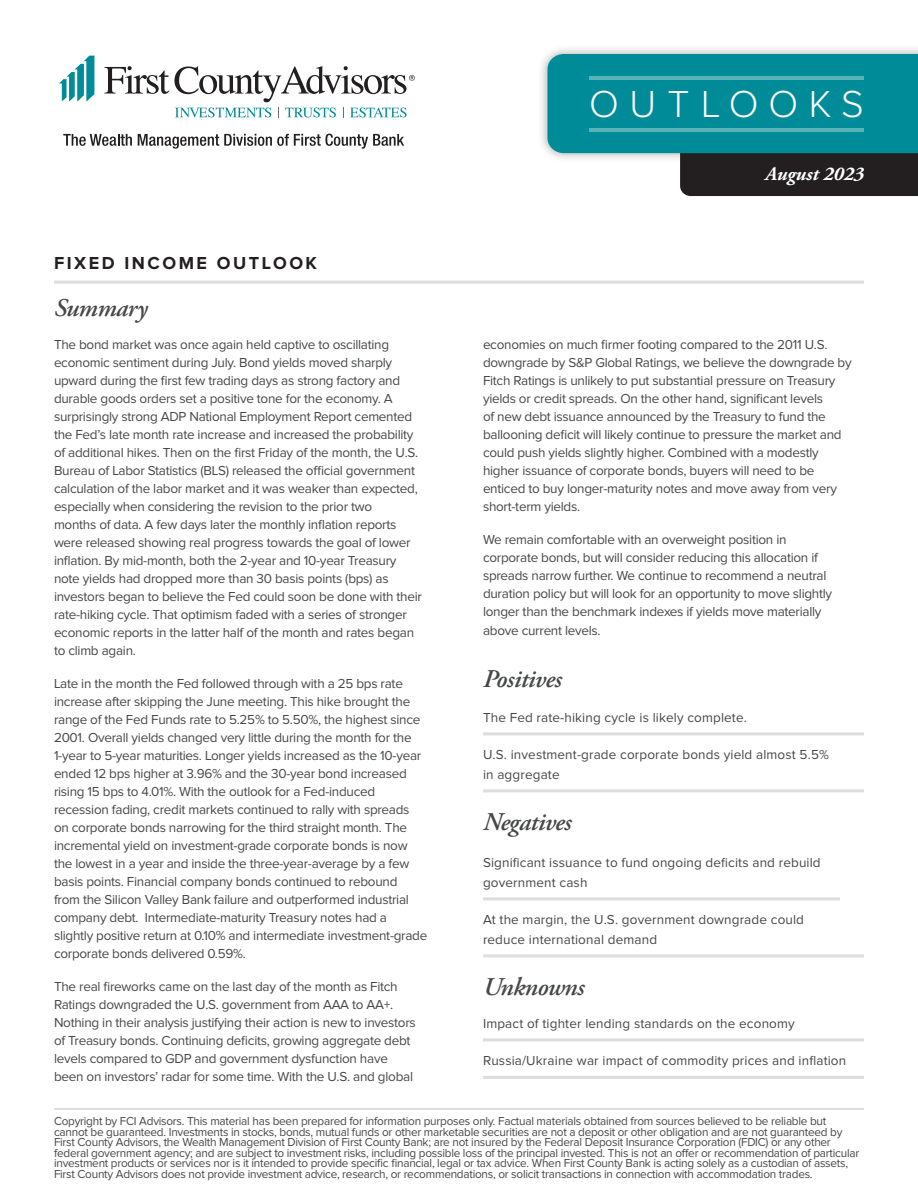
<style>
.page{position:relative;width:918px;height:1188px;background:#fff}
.page>*{position:absolute;margin:0;border:0;box-sizing:border-box;transform-origin:0 0}
.t1{font:300 39px "Proxima Nova";letter-spacing:.27em;color:#fff}
.bullets-square{font:italic 600 25.5px "Adobe Garamond Pro";letter-spacing:-.02em;color:#464747}
.palatino-main{font:italic 600 25.5px "Adobe Garamond Pro";letter-spacing:-.02em;color:#464747}
.t2{font:italic 700 19.5px "Adobe Garamond Pro";color:#fff}
.t3{font:700 18px "Proxima Nova";letter-spacing:.14em;color:#231f20}
.palatino-main-2{font:13.5px/18px "Proxima Nova";letter-spacing:-.02em;color:#464747}
.bullets-square-2{font:13.5px/19.5px "Proxima Nova";letter-spacing:.01em;color:#464747}
.t4{font:12px/10.5px "Proxima Nova";letter-spacing:-.02em;color:#464747}
</style>
<div class="page">
<div style="left:538px;top:44px;width:380px;height:119px;background:#231f20;opacity:.38"></div>
<svg style="left:547px;top:54px;width:371px;height:142px;background:#248892"></svg>
<hr style="left:590px;top:76px;width:274px;height:4px;background:#59b3bb">
<hr style="left:590px;top:128px;width:274px;height:4px;background:#59b3bb">
<div style="left:760px;top:163px;width:109px;height:28px;background:#231f20"></div>
<hr style="left:483px;top:732px;width:381px;height:3px;background:#dedcdc">
<hr style="left:483px;top:789px;width:381px;height:3px;background:#dedcdc">
<hr style="left:483px;top:897px;width:357px;height:3px;background:#dedcdc">
<hr style="left:483px;top:954px;width:381px;height:3px;background:#dedcdc">
<hr style="left:483px;top:1038px;width:381px;height:3px;background:#dedcdc">
<hr style="left:483px;top:1076px;width:381px;height:3px;background:#dedcdc">
<hr style="left:54px;top:281px;width:810px;height:3px;background:#dedcdc">
<hr style="left:54px;top:1108px;width:810px;height:2px;background:#dedcdc">
<svg style="left:59px;top:56px;width:35px;height:46px"></svg>
<svg style="left:104px;top:66px;width:311px;height:52px"></svg>
<svg style="left:63px;top:134px;width:69px;height:12px"></svg>
<svg style="left:138px;top:134px;width:266px;height:15px"></svg>
<h1 class="t1" style="left:589px;top:86px;width:276px">OUTLOOKS</h1>
<p class="t3" style="left:54px;top:254px;width:265px">FIXED INCOME OUTLOOK</p>
<p class="bullets-square" style="left:54px;top:293px;width:95px">Summary</p>
<p class="palatino-main-2" style="left:54px;top:336px;width:369px">The bond market was once again held captive to oscillating economic sentiment during July. Bond yields moved sharply upward during the first few trading days as strong factory and durable goods orders set a positive tone for the economy. A surprisingly strong ADP National Employment Report cemented the Fed’s late month rate increase and increased the probability of additional hikes. Then on the first Friday of the month, the U.S.<br>Bureau of Labor Statistics (BLS) released the official government calculation of the labor market and it was weaker than expected, especially when considering the revision to the prior two<br>months of data. A few days later the monthly inflation reports were released showing real progress towards the goal of lower inflation. By mid-month, both the 2-year and 10-year Treasury note yields had dropped more than 30 basis points (bps) as investors began to believe the Fed could soon be done with their rate-hiking cycle. That optimism faded with a series of stronger economic reports in the latter half of the month and rates began to climb again.</p>
<p class="palatino-main-2" style="left:54px;top:675px;width:375px">Late in the month the Fed followed through with a 25 bps rate increase after skipping the June meeting. This hike brought the range of the Fed Funds rate to 5.25% to 5.50%, the highest since 2001. Overall yields changed very little during the month for the 1-year to 5-year maturities. Longer yields increased as the 10-year ended 12 bps higher at 3.96% and the 30-year bond increased rising 15 bps to 4.01%. With the outlook for a Fed-induced recession fading, credit markets continued to rally with spreads on corporate bonds narrowing for the third straight month. The incremental yield on investment-grade corporate bonds is now the lowest in a year and inside the three-year-average by a few basis points. Financial company bonds continued to rebound<br>from the Silicon Valley Bank failure and outperformed industrial company debt. Intermediate-maturity Treasury notes had a slightly positive return at 0.10% and intermediate investment-grade corporate bonds delivered 0.59%.</p>
<p class="palatino-main-2" style="left:54px;top:978px;width:363px">The real fireworks came on the last day of the month as Fitch Ratings downgraded the U.S. government from AAA to AA+.<br>Nothing in their analysis justifying their action is new to investors of Treasury bonds. Continuing deficits, growing aggregate debt levels compared to GDP and government dysfunction have been on investors’ radar for some time. With the U.S. and global</p>
<h3 class="t2" style="left:766px;top:162px;width:100px">August 2023</h3>
<p class="palatino-main-2" style="left:483px;top:336px;width:370px">economies on much firmer footing compared to the 2011 U.S. downgrade by S&amp;P Global Ratings, we believe the downgrade by Fitch Ratings is unlikely to put substantial pressure on Treasury yields or credit spreads. On the other hand, significant levels<br>of new debt issuance announced by the Treasury to fund the ballooning deficit will likely continue to pressure the market and could push yields slightly higher. Combined with a modestly higher issuance of corporate bonds, buyers will need to be enticed to buy longer-maturity notes and move away from very short-term yields.</p>
<p class="palatino-main-2" style="left:483px;top:531px;width:351px">We remain comfortable with an overweight position in corporate bonds, but will consider reducing this allocation if spreads narrow further. We continue to recommend a neutral duration policy but will look for an opportunity to move slightly longer than the benchmark indexes if yields move materially</p>
<p class="palatino-main-2" style="left:483px;top:622px;width:119px">above current levels.</p>
<p class="palatino-main" style="left:483px;top:665px;width:80px">Positives</p>
<p class="bullets-square-2" style="left:483px;top:708px;width:265px">The Fed rate-hiking cycle is likely complete.</p>
<p class="bullets-square-2" style="left:483px;top:746px;width:347px">U.S. investment-grade corporate bonds yield almost 5.5% in aggregate</p>
<p class="bullets-square" style="left:483px;top:807px;width:90px">Negatives</p>
<p class="bullets-square-2" style="left:483px;top:854px;width:339px">Significant issuance to fund ongoing deficits and rebuild government cash</p>
<p class="bullets-square-2" style="left:483px;top:911px;width:323px">At the margin, the U.S. government downgrade could reduce international demand</p>
<p class="bullets-square" style="left:483px;top:972px;width:103px">Unknowns</p>
<p class="bullets-square-2" style="left:483px;top:1014px;width:313px">Impact of tighter lending standards on the economy</p>
<p class="bullets-square-2" style="left:483px;top:1052px;width:365px">Russia/Ukraine war impact of commodity prices and inflation</p>
<p class="t4" style="left:54px;top:1117px;width:807px">Copyright by FCI Advisors. This material has been prepared for information purposes only. Factual materials obtained from sources believed to be reliable but cannot be guaranteed. Investments in stocks, bonds, mutual funds or other marketable securities are not a deposit or other obligation and are not guaranteed by First County Advisors, the Wealth Management Division of First County Bank; are not insured by the Federal Deposit Insurance Corporation (FDIC) or any other federal government agency; and are subject to investment risks, including possible loss of the principal invested. This is not an offer or recommendation of particular investment products or services nor is it intended to provide specific financial, legal or tax advice. When First County Bank is acting solely as a custodian of assets, First County Advisors does not provide investment advice, research, or recommendations, or solicit transactions in connection with accommodation trades.</p>
</div>
